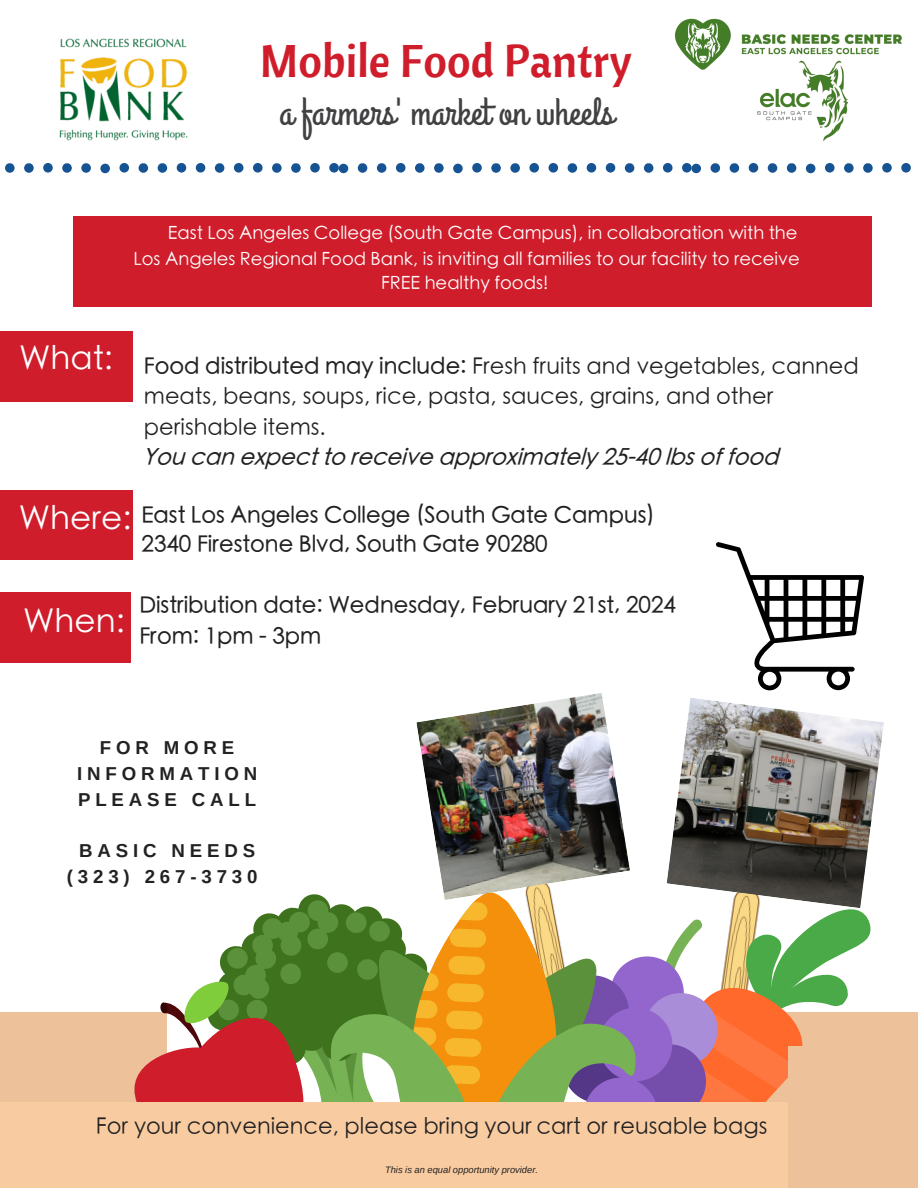
<style>
.page{position:relative;width:918px;height:1188px;background:#fff}
.page>*{position:absolute;margin:0;border:0;box-sizing:border-box;transform-origin:0 0}
.t1{font:45.6px "Cantora One";color:#cf1d2b}
.t2{font:39.15px "Grand Hotel";color:#414042}
.t3{font:300 32.7px "ST Heiti SC";color:#fff}
.t4{font:300 32.7px "ST Heiti TC";color:#fff}
.t5{font:300 22.5px/30.5px "ST Heiti SC";color:#222}
.t6{font:500 22.5px/29.1px "ST Heiti SC";color:#222}
.t7{font:700 18.6px/25.8px "Arimo";letter-spacing:.26em;color:#222;text-align:center}
.t8{font:300 18px/25.7px "ST Heiti SC";color:#fff;text-align:right}
.t9{font:italic 9.3px "Arimo";color:#222}
.s1{font-weight:500}
.s2{font-weight:500;font-style:italic}
</style>
<div class="page">
<div style="left:73px;top:216px;width:799px;height:90px;background:#cf1d2b"></div>
<svg style="left:5px;top:163px;width:906px;height:10px"></svg>
<div style="left:123px;top:332px;width:10px;height:69px;background:#cf1d2b"></div>
<div style="left:0;top:332px;width:123px;height:69px;background:#cf1d2b"></div>
<div style="left:123px;top:490px;width:10px;height:70px;background:#cf1d2b"></div>
<div style="left:0;top:490px;width:123px;height:70px;background:#cf1d2b"></div>
<div style="left:121px;top:593px;width:10px;height:70px;background:#cf1d2b"></div>
<div style="left:0;top:593px;width:121px;height:70px;background:#cf1d2b"></div>
<div style="left:755px;top:1012px;width:163px;height:176px;background:#edc199"></div>
<div style="left:0;top:1012px;width:167px;height:176px;background:#edc199"></div>
<svg style="left:118px;top:907px;width:753px;height:196px"></svg>
<svg style="left:297px;top:882px;width:375px;height:221px"></svg>
<div style="left:0;top:1103px;width:918px;height:85px;background:#f9cba1"></div>
<img style="left:59px;top:38px;width:129px;height:103px">
<img style="left:416px;top:693px;width:214px;height:207px">
<img style="left:667px;top:698px;width:217px;height:210px">
<div style="left:788px;top:1046px;width:130px;height:142px;background:#edc199"></div>
<img style="left:757px;top:78px;width:92px;height:64px">
<svg style="left:716px;top:542px;width:148px;height:148px"></svg>
<img style="left:674px;top:18px;width:228px;height:60px">
<p class="t1" style="left:260px;top:31px;width:374px">Mobile Food Pantry</p>
<p class="t2" style="left:279px;top:87px;width:336px">a farmers' market on wheels</p>
<p class="t8" style="left:133px;top:219px;width:668px">East Los Angeles College (South Gate Campus), in collaboration with the<br>Los Angeles Regional Food Bank, is inviting all families to our facility to receive</p>
<p class="t8" style="left:381px;top:268px;width:169px">FREE healthy foods!</p>
<p class="t3" style="left:19px;top:331px;width:95px">What:</p>
<p class="t3" style="left:19px;top:491px;width:114px">Where:</p>
<p class="t5" style="left:142px;top:349px;width:718px"><span class="s1">Food distributed may include:</span> Fresh fruits and vegetables, canned meats, beans, soups, rice, pasta, sauces, grains, and other perishable items.<br><span class="s2">You can expectto receive approximately 25-40 lbsoffood</span></p>
<p class="t6" style="left:142px;top:501px;width:515px">East Los Angeles College (South Gate Campus)<br>2340 Firestone Blvd, South Gate 90280</p>
<p class="t4" style="left:23px;top:594px;width:103px">When:</p>
<p class="t6" style="left:139px;top:590px;width:538px;line-height:30.8px">Distribution date: Wednesday, February 21st, 2024<br>From: 1pm - 3pm</p>
<p class="t7" style="left:77px;top:735px;width:182px">FOR MORE<br>INFORMATION<br>PLEASE CALL</p>
<p class="t7" style="left:79px;top:838px;width:178px">BASIC NEEDS</p>
<p class="t7" style="left:67px;top:864px;width:192px">(323) 267-3730</p>
<p class="t5" style="left:96px;top:1109px;width:673px">For your convenience, please bring your cart or reusable bags</p>
<p class="t9" style="left:385px;top:1165px;width:155px">This is an equal opportunity provider.</p>
</div>
